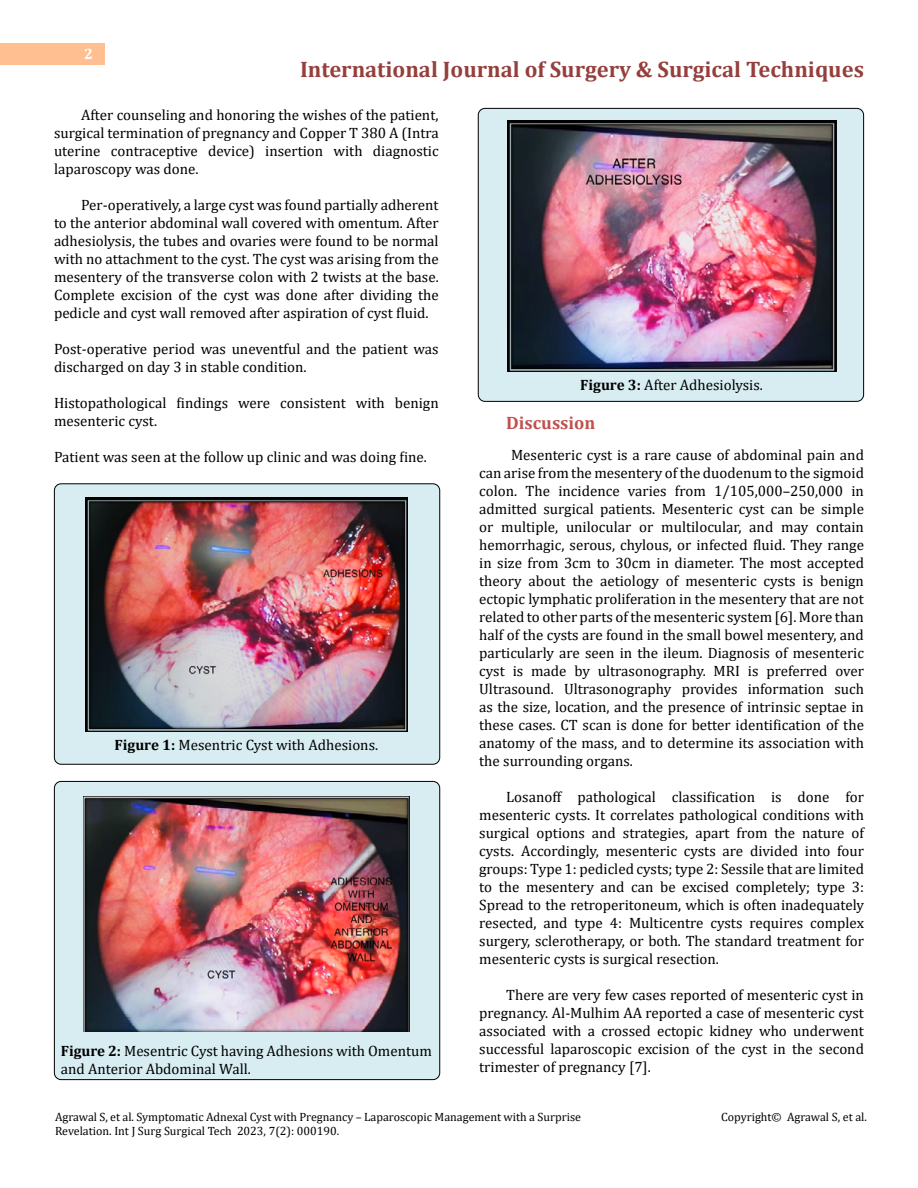
<style>
.page{position:relative;width:918px;height:1188px;background:#fff}
.page>*{position:absolute;margin:0;border:0;box-sizing:border-box;transform-origin:0 0}
.t1{font:700 22.5px "Cambria";color:#953f3c}
.t2{font:700 18px "Cambria";color:#c0504d}
.t3{font:15px/18px "Cambria";color:#000;text-align:justify}
.t4{font:700 15px "Cambria";color:#fff}
.t5{font:12px/14.4px "Cambria";color:#000}
.s1{font-weight:700}
</style>
<div class="page">
<div style="left:0;top:43px;width:105px;height:21px;background:#ffbf91"></div>
<div style="left:478px;top:108px;width:386px;height:293px;background:#d8edf2;border-radius:7px"></div>
<div style="left:478px;top:108px;width:386px;height:294px;border:1px solid #000;border-radius:7px"></div>
<div style="left:54px;top:781px;width:386px;height:299px;background:#d8edf2;border-radius:7px"></div>
<div style="left:54px;top:781px;width:386px;height:299px;border:1px solid #000;border-radius:7px"></div>
<div style="left:54px;top:484px;width:386px;height:280px;background:#d8edf2;border-radius:7px"></div>
<div style="left:54px;top:483px;width:386px;height:282px;border:1px solid #000;border-radius:7px"></div>
<img style="left:85px;top:498px;width:323px;height:234px">
<img style="left:83px;top:797px;width:327px;height:235px">
<img style="left:507px;top:121px;width:329px;height:251px">
<p class="t4" style="left:84px;top:44px;width:10px">2</p>
<h1 class="t1" style="left:300px;top:54px;width:566px">International Journal of Surgery &amp; Surgical Techniques</h1>
<p class="t3" style="left:54px;top:105px;width:386px;text-indent:27px">After counseling and honoring the wishes of the patient, surgical termination of pregnancy and Copper T 380 A (Intra uterine contraceptive device) insertion with diagnostic laparoscopy was done.</p>
<p class="t3" style="left:54px;top:195px;width:386px;text-indent:27px">Per-operatively, a large cyst was found partially adherent to the anterior abdominal wall covered with omentum. After adhesiolysis, the tubes and ovaries were found to be normal with no attachment to the cyst. The cyst was arising from the mesentery of the transverse colon with 2 twists at the base.<br>Complete excision of the cyst was done after dividing the pedicle and cyst wall removed after aspiration of cyst fluid.</p>
<p class="t3" style="left:54px;top:339px;width:386px">Post-operative period was uneventful and the patient was discharged on day 3 in stable condition.</p>
<p class="t3" style="left:54px;top:393px;width:386px">Histopathological findings were consistent with benign mesenteric cyst.</p>
<p class="t3" style="left:54px;top:447px;width:374px">Patient was seen at the follow up clinic and was doing fine.</p>
<p class="t3" style="left:115px;top:735px;width:265px"><span class="s1">Figure 1:</span> Mesentric Cyst with Adhesions.</p>
<p class="t3" style="left:61px;top:1041px;width:373px"><span class="s1">Figure 2:</span> Mesentric Cyst having Adhesions with Omentum and Anterior Abdominal Wall.</p>
<p class="t3" style="left:580px;top:375px;width:184px"><span class="s1">Figure 3:</span> After Adhesiolysis.</p>
<p class="t2" style="left:506px;top:410px;width:91px">Discussion</p>
<p class="t3" style="left:479px;top:446px;width:386px;text-indent:32px">Mesenteric cyst is a rare cause of abdominal pain and can arise from the mesentery of the duodenum to the sigmoid colon. The incidence varies from 1/105,000–250,000 in admitted surgical patients. Mesenteric cyst can be simple or multiple, unilocular or multilocular, and may contain hemorrhagic, serous, chylous, or infected fluid. They range in size from 3cm to 30cm in diameter. The most accepted theory about the aetiology of mesenteric cysts is benign ectopic lymphatic proliferation in the mesentery that are not related to other parts of the mesenteric system [6]. More than half of the cysts are found in the small bowel mesentery, and particularly are seen in the ileum. Diagnosis of mesenteric cyst is made by ultrasonography. MRI is preferred over Ultrasound. Ultrasonography provides information such as the size, location, and the presence of intrinsic septae in these cases. CT scan is done for better identification of the anatomy of the mass, and to determine its association with the surrounding organs.</p>
<p class="t3" style="left:479px;top:788px;width:386px;text-indent:27px">Losanoff pathological classification is done for mesenteric cysts. It correlates pathological conditions with surgical options and strategies, apart from the nature of cysts. Accordingly, mesenteric cysts are divided into four groups: Type 1: pedicled cysts; type 2: Sessile that are limited to the mesentery and can be excised completely; type 3:<br>Spread to the retroperitoneum, which is often inadequately resected, and type 4: Multicentre cysts requires complex surgery, sclerotherapy, or both. The standard treatment for mesenteric cysts is surgical resection.</p>
<p class="t3" style="left:479px;top:986px;width:386px;text-indent:27px">There are very few cases reported of mesenteric cyst in pregnancy. Al-Mulhim AA reported a case of mesenteric cyst associated with a crossed ectopic kidney who underwent successful laparoscopic excision of the cyst in the second trimester of pregnancy [7].</p>
<p class="t5" style="left:55px;top:1109px;width:527px">Agrawal S, et al. Symptomatic Adnexal Cyst with Pregnancy – Laparoscopic Management with a Surprise<br>Revelation. Int J Surg Surgical Tech 2023, 7(2): 000190.</p>
<p class="t5" style="left:721px;top:1109px;width:147px">Copyright© Agrawal S, et al.</p>
</div>
